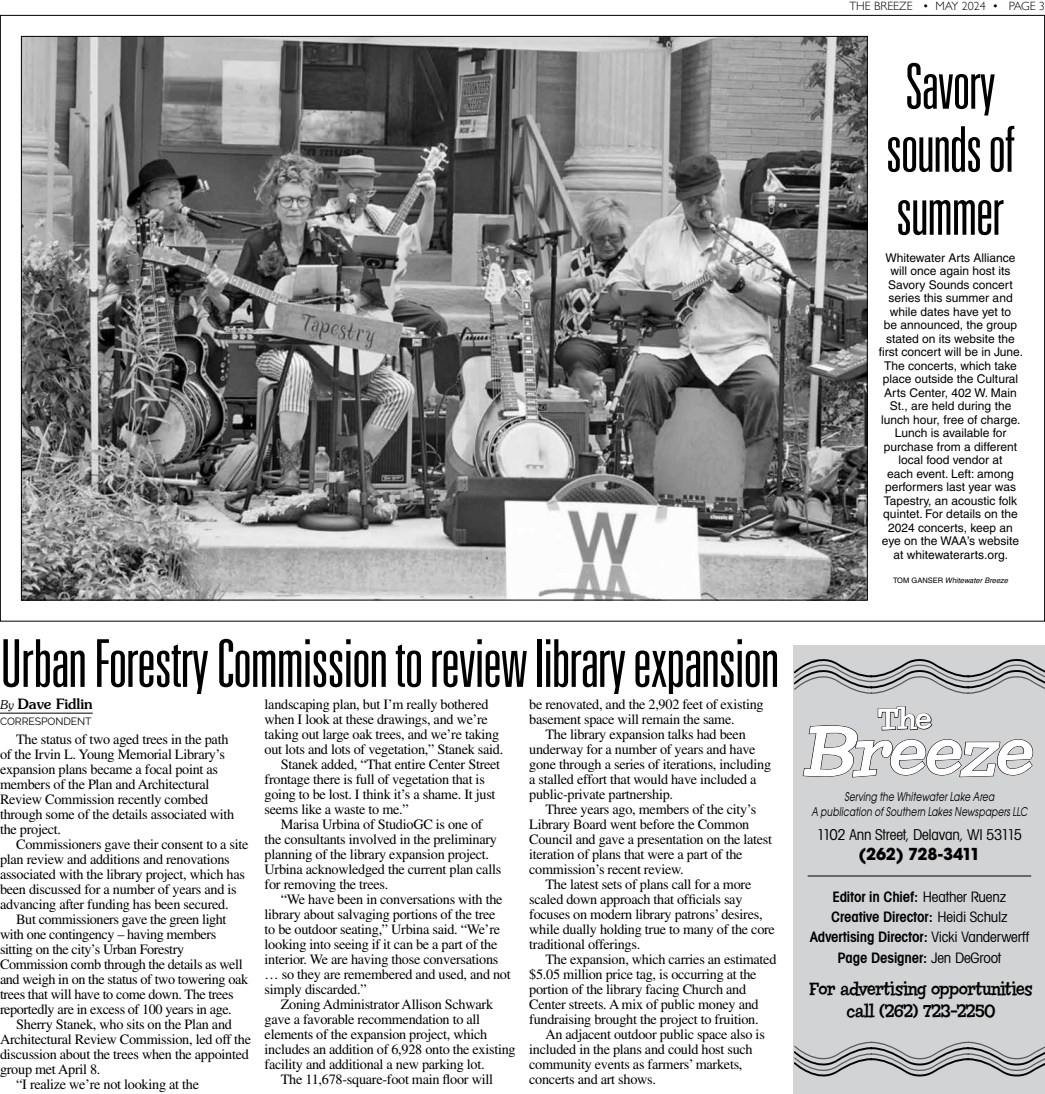
<style>
.page{position:relative;width:1045px;height:1094px;background:#fff}
.page>*{position:absolute;margin:0;border:0;box-sizing:border-box;transform-origin:0 0}
.t1{font:italic 66.45px "Chowderhead";color:#fff;scale:1.15 1}
.t2{font:300 ultra-condensed 66px "Univers";letter-spacing:-.02em;color:#000}
.t3{font:300 ultra-condensed 63px/63px "Univers";letter-spacing:-.02em;color:#000;text-align:center}
.t4{font:29.55px "Chowderhead";color:#fff;scale:1.15 1}
.t5{font:18px/22.5px "Chowderhead";letter-spacing:-.01em;color:#000;text-align:center}
.t6{font:700 16.35px "Avant Garde";letter-spacing:-.025em;color:#000}
.t7{font:condensed 15px "Avant Garde";letter-spacing:-.02em;color:#000}
.t8{font:600 condensed 14.4px/20.2px "Avant Garde";letter-spacing:-.015em;color:#000;text-align:center;scale:1.04 1}
.t9{font:14.25px/15px "Times";letter-spacing:-.02em;color:#000}
.t10{font:500 14.25px "Souvenir";color:#000}
.t11{font:12px/13.5px "Helvetica";color:#000;text-align:center}
.t12{font:italic 12px/15px "Avant Garde";letter-spacing:.015em;color:#000;text-align:center;scale:.75 1}
.t13{font:300 12px "Gill Sans";color:#000}
.t14{font:10.5px "Raleway";letter-spacing:-.01em;color:#000}
.t15{font:italic 7.5px "Helvetica";color:#000}
.s1{font-weight:300;font-style:italic;font-size:12px}
.s2{font-style:normal}
.s3{font-size:71.1px}
.s4{font-weight:400}
</style>
<div class="page">
<div style="left:793px;top:645px;width:251px;height:449px;background:#d1d3d4"></div>
<hr style="left:807px;top:875px;width:223px;height:1px;background:#000">
<svg style="left:794px;top:659px;width:250px;height:119px"></svg>
<svg style="left:794px;top:1041px;width:250px;height:35px"></svg>
<hr style="left:0;top:713px;width:93px;height:1px;background:#000">
<img style="left:23px;top:38px;width:842px;height:560px">
<h2 class="t2" style="left:0;top:629px;width:780px">Urban Forestry Commission to review library expansion</h2>
<p class="t10" style="left:0;top:695px;width:94px"><span class="s1">By</span> Dave Fidlin</p>
<p class="t14" style="left:0;top:715px;width:93px">CORRESPONDENT</p>
<p class="t9" style="left:0;top:731px;width:236px;text-indent:16px">The status of two aged trees in the path of the Irvin L. Young Memorial Library’s expansion plans became a focal point as members of the Plan and Architectural Review Commission recently combed through some of the details associated with the project.</p>
<p class="t9" style="left:16px;top:836px;width:234px">Commissioners gave their consent to a site</p>
<p class="t9" style="left:0;top:851px;width:231px">plan review and additions and renovations</p>
<p class="t9" style="left:0;top:866px;width:246px">associated with the library project, which has</p>
<p class="t9" style="left:0;top:881px;width:238px">been discussed for a number of years and is</p>
<p class="t9" style="left:0;top:896px;width:230px">advancing after funding has been secured.</p>
<p class="t9" style="left:16px;top:911px;width:212px">But commissioners gave the green light</p>
<p class="t9" style="left:0;top:926px;width:218px">with one contingency – having members</p>
<p class="t9" style="left:0;top:941px;width:186px">sitting on the city’s Urban Forestry</p>
<p class="t9" style="left:0;top:956px;width:244px">Commission comb through the details as well</p>
<p class="t9" style="left:0;top:971px;width:249px">and weigh in on the status of two towering oak</p>
<p class="t9" style="left:0;top:986px;width:235px">trees that will have to come down. The trees</p>
<p class="t9" style="left:0;top:1001px;width:233px">reportedly are in excess of 100 years in age.</p>
<p class="t9" style="left:16px;top:1016px;width:217px">Sherry Stanek, who sits on the Plan and</p>
<p class="t9" style="left:0;top:1031px;width:252px">Architectural Review Commission, led off the</p>
<p class="t9" style="left:0;top:1046px;width:250px">discussion about the trees when the appointed</p>
<p class="t9" style="left:0;top:1061px;width:102px">group met April 8.</p>
<p class="t9" style="left:16px;top:1076px;width:184px">“I realize we’re not looking at the</p>
<p class="t9" style="left:264px;top:696px;width:225px">landscaping plan, but I’m really bothered</p>
<p class="t9" style="left:264px;top:711px;width:225px">when I look at these drawings, and we’re</p>
<p class="t9" style="left:264px;top:726px;width:236px">taking out large oak trees, and we’re taking</p>
<p class="t9" style="left:264px;top:741px;width:240px">out lots and lots of vegetation,” Stanek said.</p>
<p class="t9" style="left:281px;top:756px;width:221px">Stanek added, “That entire Center Street</p>
<p class="t9" style="left:264px;top:771px;width:222px">frontage there is full of vegetation that is</p>
<p class="t9" style="left:264px;top:786px;width:232px">going to be lost. I think it’s a shame. It just</p>
<p class="t9" style="left:264px;top:801px;width:146px">seems like a waste to me.”</p>
<p class="t9" style="left:281px;top:816px;width:203px">Marisa Urbina of StudioGC is one of</p>
<p class="t9" style="left:264px;top:831px;width:234px">the consultants involved in the preliminary</p>
<p class="t9" style="left:264px;top:846px;width:226px">planning of the library expansion project.</p>
<p class="t9" style="left:264px;top:861px;width:238px">Urbina acknowledged the current plan calls</p>
<p class="t9" style="left:264px;top:876px;width:125px">for removing the trees.</p>
<p class="t9" style="left:281px;top:891px;width:223px">“We have been in conversations with the</p>
<p class="t9" style="left:264px;top:906px;width:232px">library about salvaging portions of the tree</p>
<p class="t9" style="left:264px;top:921px;width:237px">to be outdoor seating,” Urbina said. “We’re</p>
<p class="t9" style="left:264px;top:936px;width:234px">looking into seeing if it can be a part of the</p>
<p class="t9" style="left:264px;top:951px;width:235px">interior. We are having those conversations</p>
<p class="t9" style="left:264px;top:966px;width:247px">… so they are remembered and used, and not</p>
<p class="t9" style="left:264px;top:981px;width:104px">simply discarded.”</p>
<p class="t9" style="left:281px;top:996px;width:214px">Zoning Administrator Allison Schwark</p>
<p class="t9" style="left:264px;top:1011px;width:217px">gave a favorable recommendation to all</p>
<p class="t9" style="left:264px;top:1026px;width:224px">elements of the expansion project, which</p>
<p class="t9" style="left:264px;top:1041px;width:252px">includes an addition of 6,928 onto the existing</p>
<p class="t9" style="left:264px;top:1056px;width:221px">facility and additional a new parking lot.</p>
<p class="t9" style="left:281px;top:1071px;width:214px">The 11,678-square-foot main floor will</p>
<p class="t9" style="left:529px;top:696px;width:236px">be renovated, and the 2,902 feet of existing basement space will remain the same.</p>
<p class="t9" style="left:529px;top:726px;width:243px;text-indent:16px">The library expansion talks had been underway for a number of years and have gone through a series of iterations, including a stalled effort that would have included a public-private partnership.</p>
<p class="t9" style="left:529px;top:801px;width:244px;text-indent:16px">Three years ago, members of the city’s Library Board went before the Common Council and gave a presentation on the latest iteration of plans that were a part of the commission’s recent review.</p>
<p class="t9" style="left:529px;top:876px;width:247px;text-indent:16px">The latest sets of plans call for a more scaled down approach that officials say focuses on modern library patrons’ desires, while dually holding true to many of the core traditional offerings.</p>
<p class="t9" style="left:529px;top:951px;width:248px;text-indent:16px">The expansion, which carries an estimated $5.05 million price tag, is occurring at the portion of the library facing Church and Center streets. A mix of public money and fundraising brought the project to fruition.</p>
<p class="t9" style="left:529px;top:1026px;width:237px;text-indent:16px">An adjacent outdoor public space also is included in the plans and could host such community events as farmers’ markets, concerts and art shows.</p>
<p class="t13" style="left:849px;top:-4px;width:197px">THE BREEZE • MAY 2024 • PAGE 3</p>
<h3 class="t3" style="left:885px;top:54px;width:131px">Savory sounds of summer</h3>
<p class="t11" style="left:878px;top:251px;width:146px">Whitewater Arts Alliance will once again host its<br>Savory Sounds concert series this summer and while dates have yet to<br>be announced, the group stated on its website the first concert will be in June.<br>The concerts, which take place outside the Cultural<br>Arts Center, 402 W. Main<br>St., are held during the lunch hour, free of charge.<br>Lunch is available for purchase from a different local food vendor at<br>each event. Left: among performers last year was<br>Tapestry, an acoustic folk quintet. For details on the<br>2024 concerts, keep an eye on the WAA’s website at whitewaterarts.org.</p>
<p class="t15" style="left:892px;top:576px;width:116px"><span class="s2">TOM GANSER</span> Whitewater Breeze</p>
<h3 class="t4" style="left:877px;top:702px;width:49px">The</h3>
<h1 class="t1" style="left:800px;top:715px;width:213px"><span class="s3">B</span>reeze</h1>
<p class="t12" style="left:811px;top:788px;width:289px">Serving the Whitewater Lake Area<br>A publication of Southern Lakes Newspapers LLC</p>
<p class="t7" style="left:816px;top:825px;width:207px">1102 Ann Street, Delavan, WI 53115</p>
<p class="t6" style="left:858px;top:843px;width:123px">(262) 728-3411</p>
<p class="t8" style="left:809px;top:886px;width:212px">Editor in Chief: <span class="s4">Heather Ruenz </span>Creative Director: <span class="s4">Heidi Schulz </span>Advertising Director: <span class="s4">Vicki Vanderwerff </span>Page Designer: <span class="s4">Jen DeGroot</span></p>
<p class="t5" style="left:809px;top:977px;width:225px">For advertising opportunities call (262) 723-2250</p>
</div>
